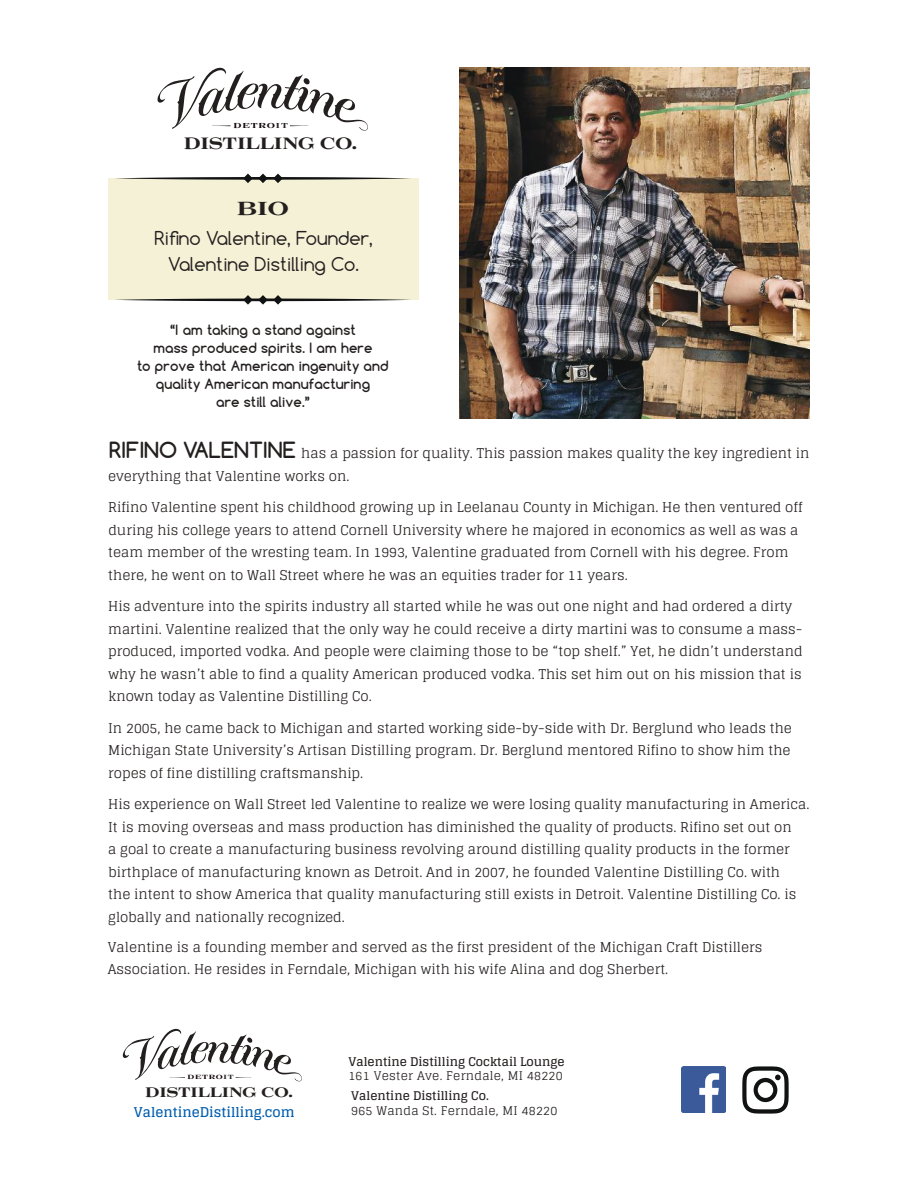
<style>
.page{position:relative;width:918px;height:1188px;background:#fff}
.page>*{position:absolute;margin:0;border:0;box-sizing:border-box;transform-origin:0 0}
.t1{font:21px "Luxury Diamond";color:#241f1f}
.t2{font:18.3px "Luxury Diamond";letter-spacing:-.01em;color:#241f1f;scale:.93 1}
.t3{font:18px/25.5px "Comfortaa";color:#241f1f;text-align:center}
.t4{font:15.3px "Luxury Diamond";letter-spacing:-.01em;color:#241f1f;scale:.94 1}
.t5{font:13.5px/22.5px "Glegoo";color:#241f1f}
.t6{font:700 13.5px/18px "Comfortaa";letter-spacing:.01em;color:#241f1f;text-align:center}
.t7{font:700 13.5px "Glegoo";color:#005dae}
.t8{font:12px "Glegoo";letter-spacing:.02em;color:#241f1f}
.t9{font:700 12px "Glegoo";color:#241f1f}
.t10{font:8.1px "Luxury Diamond";letter-spacing:.1em;color:#10030a}
.t11{font:6.75px "Luxury Diamond";letter-spacing:.1em;color:#10030a}
.s1{color:#241f1f}
.s2{font-family:"Comfortaa";font-weight:700;font-size:21px}
</style>
<div class="page">
<svg style="left:122px;top:1028px;width:180px;height:54px"></svg>
<img style="left:681px;top:1067px;width:45px;height:46px">
<svg style="left:742px;top:1066px;width:47px;height:48px"></svg>
<div style="left:108px;top:178px;width:310px;height:122px;background:#f4f1d7"></div>
<svg style="left:157px;top:67px;width:211px;height:64px"></svg>
<svg style="left:116px;top:174px;width:294px;height:9px"></svg>
<svg style="left:116px;top:295px;width:294px;height:10px"></svg>
<img style="left:459px;top:68px;width:351px;height:350px">
<p class="t10" style="left:233px;top:121px;width:56px">DETRO<span class="s1">IT</span></p>
<h2 class="t2" style="left:184px;top:134px;width:188px">DISTILLING CO.</h2>
<h1 class="t1" style="left:237px;top:197px;width:54px">BIO</h1>
<h3 class="t3" style="left:154px;top:225px;width:220px">Rifino Valentine, Founder,<br>Valentine Distilling Co.</h3>
<p class="t6" style="left:137px;top:321px;width:253px">“I am taking a stand against<br>mass produced spirits. I am here<br>to prove that American ingenuity and quality American manufacturing<br>are still alive.”</p>
<p class="t5" style="left:108px;top:442px;width:703px"><span class="s2">RIFINO VALENTINE</span> has a passion for quality. This passion makes quality the key ingredient in everything that Valentine works on.</p>
<p class="t5" style="left:108px;top:496px;width:696px">Rifino Valentine spent his childhood growing up in Leelanau County in Michigan. He then ventured off during his college years to attend Cornell University where he majored in economics as well as was a team member of the wresting team. In 1993, Valentine graduated from Cornell with his degree. From there, he went on to Wall Street where he was an equities trader for 11 years.</p>
<p class="t5" style="left:108px;top:595px;width:696px">His adventure into the spirits industry all started while he was out one night and had ordered a dirty martini. Valentine realized that the only way he could receive a dirty martini was to consume a mass&shy;produced, imported vodka. And people were claiming those to be “top shelf.” Yet, he didn’t understand why he wasn’t able to find a quality American produced vodka. This set him out on his mission that is known today as Valentine Distilling Co.</p>
<p class="t5" style="left:108px;top:717px;width:685px;text-align:justify">In 2005, he came back to Michigan and started working side-by-side with Dr. Berglund who leads the Michigan State University’s Artisan Distilling program. Dr. Berglund mentored Rifino to show him the ropes of fine distilling craftsmanship.</p>
<p class="t5" style="left:108px;top:793px;width:703px">His experience on Wall Street led Valentine to realize we were losing quality manufacturing in America.<br>It is moving overseas and mass production has diminished the quality of products. Rifino set out on<br>a goal to create a manufacturing business revolving around distilling quality products in the former birthplace of manufacturing known as Detroit. And in 2007, he founded Valentine Distilling Co. with<br>the intent to show America that quality manufacturing still exists in Detroit. Valentine Distilling Co. is globally and nationally recognized.</p>
<p class="t5" style="left:108px;top:936px;width:656px">Valentine is a founding member and served as the first president of the Michigan Craft Distillers<br>Association. He resides in Ferndale, Michigan with his wife Alina and dog Sherbert.</p>
<p class="t11" style="left:187px;top:1074px;width:48px">DETRO<span class="s1">IT</span></p>
<p class="t4" style="left:145px;top:1084px;width:159px">DISTILLING CO.</p>
<p class="t9" style="left:348px;top:1055px;width:218px">Valentine Distilling Cocktail Lounge</p>
<p class="t8" style="left:348px;top:1069px;width:216px">161 Vester Ave. Ferndale, MI 48220</p>
<p class="t9" style="left:351px;top:1089px;width:139px">Valentine Distilling Co.</p>
<p class="t7" style="left:134px;top:1104px;width:162px">ValentineDistilling.com</p>
<p class="t8" style="left:351px;top:1104px;width:208px">965 Wanda St. Ferndale, MI 48220</p>
</div>
